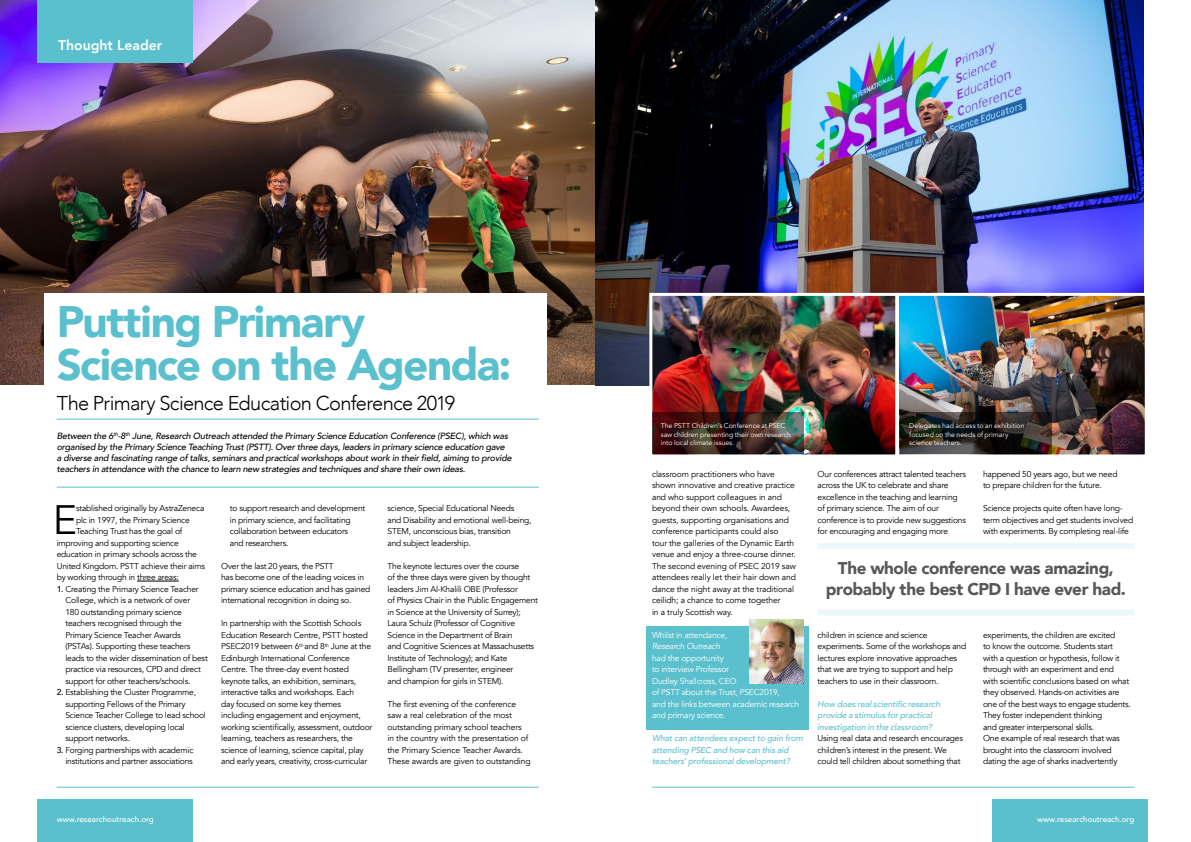
<style>
.page{position:relative;width:1191px;height:842px;background:#fff}
.page>*{position:absolute;margin:0;border:0;box-sizing:border-box;transform-origin:0 0}
.t1{font:900 44px/43px "Avenir";letter-spacing:-.035em;color:#5bc0cd}
.t2{font:41px "Avenir";color:#000}
.t3{font:300 20px "Avenir";letter-spacing:-.035em;color:#000}
.t4{font:900 17px/21px "Avenir";letter-spacing:-.02em;color:#575756;text-align:center}
.t5{font:800 14px "Avenir";color:#fff}
.t6{font:italic 500 9px/11px "Avenir";letter-spacing:-.02em;color:#000}
.t7{font:8.5px/11.5px "Avenir";letter-spacing:-.025em;color:#000}
.t8{font:italic 500 8.5px/11.5px "Avenir";letter-spacing:-.005em;color:#5bc0cd}
.t9{font:8.5px/11.5px "Avenir";letter-spacing:-.025em;color:#fff}
.t10{font:italic 8.5px "Avenir";letter-spacing:-.025em;color:#fff}
.t11{font:500 8px "Avenir";color:#fff}
.t12{font:7px/8.5px "Avenir";letter-spacing:-.005em;color:#fff}
.s1{font-weight:500}
</style>
<div class="page">
<div style="left:991px;top:799px;width:156px;height:43px;background:#5bc0cd"></div>
<hr style="left:652px;top:787px;width:482px;height:1px;background:#5bc0cd">
<hr style="left:57px;top:787px;width:482px;height:1px;background:#5bc0cd">
<div style="left:37px;top:799px;width:156px;height:43px;background:#5bc0cd"></div>
<div style="left:646px;top:626px;width:163px;height:104px;background:#5bc0cd"></div>
<img style="left:0;top:0;width:1143px;height:385px">
<div style="left:44px;top:293px;width:503px;height:114px;background:#fff"></div>
<div style="left:817px;top:543px;width:317px;height:6px;background:#ecf7f9"></div>
<div style="left:817px;top:610px;width:317px;height:6px;background:#ecf7f9"></div>
<div style="left:37px;top:0;width:156px;height:63px;background:#5bc0cd"></div>
<hr style="left:137px;top:581px;width:42px;height:1px;background:#000">
<hr style="left:57px;top:419px;width:482px;height:1px;background:#5bc0cd">
<hr style="left:57px;top:487px;width:482px;height:1px;background:#5bc0cd">
<img style="left:653px;top:297px;width:490px;height:156px">
<div style="left:896px;top:293px;width:251px;height:164px;border:3px solid #fff"></div>
<div style="left:649px;top:293px;width:249px;height:164px;border:3px solid #fff"></div>
<img style="left:749px;top:619px;width:54px;height:65px">
<svg style="left:652px;top:413px;width:151px;height:41px"></svg>
<svg style="left:900px;top:413px;width:152px;height:41px"></svg>
<h3 class="t5" style="left:58px;top:34px;width:106px">Thought Leader</h3>
<h1 class="t1" style="left:57px;top:299px;width:456px">Putting Primary<br>Science on the Agenda:</h1>
<h3 class="t3" style="left:57px;top:391px;width:400px">The Primary Science Education Conference 2019</h3>
<p class="t6" style="left:57px;top:431px;width:456px">Between the 6<sup>th</sup>-8<sup>th</sup> June, Research Outreach attended the Primary Science Education Conference (PSEC), which was organised by the Primary Science Teaching Trust (PSTT). Over three days, leaders in primary science education gave a diverse and fascinating range of talks, seminars and practical workshops about work in their field, aiming to provide teachers in attendance with the chance to learn new strategies and techniques and share their own ideas.</p>
<h2 class="t2" style="left:53px;top:496px;width:26px">E</h2>
<p class="t7" style="left:76px;top:503px;width:130px">stablished originally by AstraZeneca</p>
<p class="t7" style="left:76px;top:514px;width:115px">plc in 1997, the Primary Science</p>
<p class="t7" style="left:76px;top:526px;width:108px">Teaching Trust has the goal of</p>
<p class="t7" style="left:57px;top:537px;width:124px">improving and supporting science</p>
<p class="t7" style="left:57px;top:549px;width:142px">education in primary schools across the</p>
<p class="t7" style="left:57px;top:560px;width:150px">United Kingdom. PSTT achieve their aims</p>
<p class="t7" style="left:57px;top:572px;width:124px">by working through in three areas:</p>
<p class="t7" style="left:65px;top:583px;width:144px;text-indent:-9px"><span class="s1">1.</span> Creating the Primary Science Teacher College, which is a network of over<br>180 outstanding primary science teachers recognised through the Primary Science Teacher Awards (PSTAs). Supporting these teachers leads to the wider dissemination of best practice via resources, CPD and direct support for other teachers/schools.</p>
<p class="t7" style="left:65px;top:687px;width:142px;text-indent:-9px"><span class="s1">2.</span> Establishing the Cluster Programme, supporting Fellows of the Primary Science Teacher College to lead school science clusters, developing local support networks.</p>
<p class="t7" style="left:57px;top:744px;width:138px;text-align:right"><span class="s1">3.</span> Forging partnerships with academic institutions and partner associations</p>
<p class="t7" style="left:230px;top:503px;width:137px">to support research and development in primary science, and facilitating collaboration between educators<br>and researchers.</p>
<p class="t7" style="left:221px;top:560px;width:151px">Over the last 20 years, the PSTT<br>has become one of the leading voices in primary science education and has gained international recognition in doing so.</p>
<p class="t7" style="left:221px;top:618px;width:153px">In partnership with the Scottish Schools Education Research Centre, PSTT hosted PSEC2019 between 6<sup>th</sup> and 8<sup>th</sup> June at the Edinburgh International Conference Centre. The three-day event hosted keynote talks, an exhibition, seminars, interactive talks and workshops. Each<br>day focused on some key themes including engagement and enjoyment, working scientifically, assessment, outdoor learning, teachers as researchers, the science of learning, science capital, play and early years, creativity, cross-curricular</p>
<p class="t7" style="left:387px;top:503px;width:146px">science, Special Educational Needs<br>and Disability and emotional well-being, STEM, unconscious bias, transition<br>and subject leadership.</p>
<p class="t7" style="left:387px;top:560px;width:152px">The keynote lectures over the course<br>of the three days were given by thought leaders Jim Al-Khalili OBE (Professor<br>of Physics Chair in the Public Engagement in Science at the University of Surrey); Laura Schulz (Professor of Cognitive Science in the Department of Brain<br>and Cognitive Sciences at Massachusetts Institute of Technology); and Kate Bellingham (TV presenter, engineer<br>and champion for girls in STEM).</p>
<p class="t7" style="left:387px;top:698px;width:145px">The first evening of the conference saw a real celebration of the most outstanding primary school teachers in the country with the presentation of the Primary Science Teacher Awards.<br>These awards are given to outstanding</p>
<p class="t12" style="left:660px;top:422px;width:132px">The PSTT Children’s Conference at PSEC saw children presenting their own research into local climate issues.</p>
<p class="t12" style="left:909px;top:422px;width:117px">Delegates had access to an exhibition focused on the needs of primary science teachers.</p>
<p class="t7" style="left:652px;top:468px;width:146px">classroom practitioners who have shown innovative and creative practice and who support colleagues in and beyond their own schools. Awardees, guests, supporting organisations and conference participants could also<br>tour the galleries of the Dynamic Earth venue and enjoy a three-course dinner.<br>The second evening of PSEC 2019 saw attendees really let their hair down and dance the night away at the traditional ceilidh; a chance to come together<br>in a truly Scottish way.</p>
<p class="t9" style="left:652px;top:629px;width:77px">Whilst in attendance,</p>
<p class="t10" style="left:652px;top:641px;width:70px">Research Outreach</p>
<p class="t9" style="left:652px;top:652px;width:149px">had the opportunity<br>to interview Professor<br>Dudley Shallcross, CEO<br>of PSTT about the Trust, PSEC2019,<br>and the links between academic research and primary science.</p>
<p class="t8" style="left:652px;top:733px;width:152px">What can attendees expect to gain from attending PSEC and how can this aid teachers’ professional development?</p>
<p class="t7" style="left:817px;top:468px;width:150px">Our conferences attract talented teachers across the UK to celebrate and share excellence in the teaching and learning of primary science. The aim of our conference is to provide new suggestions for encouraging and engaging more</p>
<p class="t7" style="left:983px;top:468px;width:136px">happened 50 years ago, but we need to prepare children for the future.</p>
<p class="t7" style="left:983px;top:503px;width:152px">Science projects quite often have long&shy;term objectives and get students involved with experiments. By completing real-life</p>
<h3 class="t4" style="left:826px;top:557px;width:302px">The whole conference was amazing, probably the best CPD I have ever had.</h3>
<p class="t7" style="left:817px;top:629px;width:150px">children in science and science experiments. Some of the workshops and lectures explore innovative approaches that we are trying to support and help teachers to use in their classroom.</p>
<p class="t8" style="left:817px;top:698px;width:124px">How does real scientific research provide a stimulus for practical investigation in the classroom?</p>
<p class="t7" style="left:817px;top:733px;width:147px">Using real data and research encourages children’s interest in the present. We could tell children about something that</p>
<p class="t7" style="left:983px;top:629px;width:149px">experiments, the children are excited<br>to know the outcome. Students start<br>with a question or hypothesis, follow it through with an experiment and end with scientific conclusions based on what they observed. Hands-on activities are one of the best ways to engage students.<br>They foster independent thinking<br>and greater interpersonal skills.<br>One example of real research that was brought into the classroom involved dating the age of sharks inadvertently</p>
<p class="t11" style="left:57px;top:812px;width:99px">www.researchoutreach.org</p>
<p class="t11" style="left:1037px;top:812px;width:99px">www.researchoutreach.org</p>
</div>
